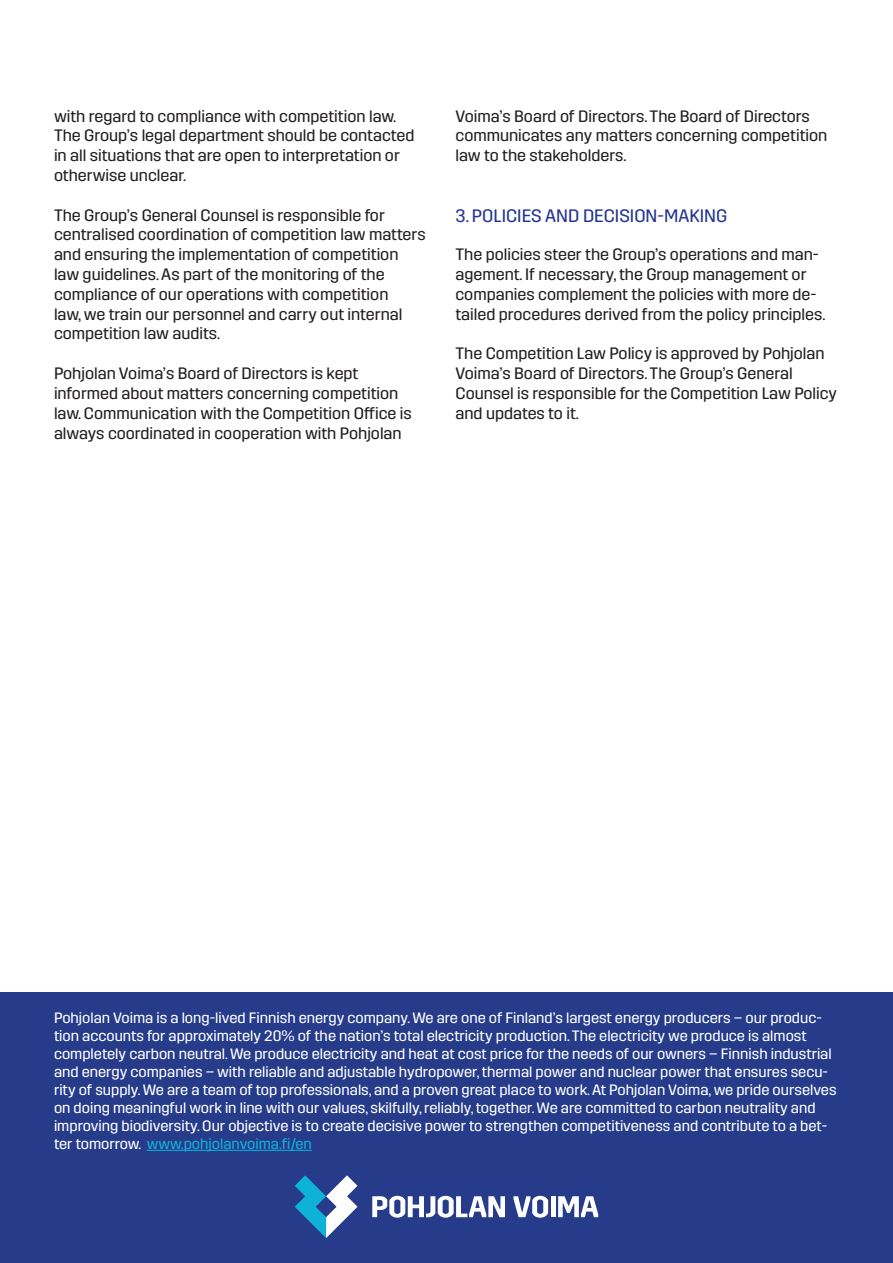
<style>
.page{position:relative;width:893px;height:1263px;background:#fff}
.page>*{position:absolute;margin:0;border:0;box-sizing:border-box;transform-origin:0 0}
.t1{font:18px "Trim";color:#263692}
.t2{font:16.5px/19.8px "Trim";color:#231f20}
.t3{font:15px/18px "Trim";color:#fff}
.s1{color:#0eb2d7}
</style>
<div class="page">
<div style="left:0;top:993px;width:893px;height:270px;background:#263c8b"></div>
<svg style="left:295px;top:1175px;width:62px;height:63px"></svg>
<svg style="left:372px;top:1196px;width:133px;height:21px"></svg>
<svg style="left:513px;top:1196px;width:35px;height:21px"></svg>
<hr style="left:551px;top:1196px;width:4px;height:21px;background:#fff">
<svg style="left:558px;top:1196px;width:40px;height:21px"></svg>
<hr style="left:147px;top:1150px;width:165px;height:1px;background:#0eb2d7">
<p class="t2" style="left:54px;top:106px;width:362px">with regard to compliance with competition law.<br>The Group’s legal department should be contacted in all situations that are open to interpretation or otherwise unclear.</p>
<p class="t2" style="left:54px;top:205px;width:373px">The Group’s General Counsel is responsible for centralised coordination of competition law matters and ensuring the implementation of competition law guidelines. As part of the monitoring of the compliance of our operations with competition<br>law, we train our personnel and carry out internal competition law audits.</p>
<p class="t2" style="left:54px;top:364px;width:359px">Pohjolan Voima’s Board of Directors is kept informed about matters concerning competition law. Communication with the Competition Office is always coordinated in cooperation with Pohjolan</p>
<p class="t2" style="left:455px;top:106px;width:373px">Voima’s Board of Directors. The Board of Directors communicates any matters concerning competition law to the stakeholders.</p>
<p class="t1" style="left:455px;top:206px;width:273px">3. POLICIES AND DECISION-MAKING</p>
<p class="t2" style="left:455px;top:245px;width:372px">The policies steer the Group’s operations and man&shy;agement. If necessary, the Group management or companies complement the policies with more de&shy;tailed procedures derived from the policy principles.</p>
<p class="t2" style="left:455px;top:344px;width:383px">The Competition Law Policy is approved by Pohjolan Voima’s Board of Directors. The Group’s General Counsel is responsible for the Competition Law Policy and updates to it.</p>
<p class="t3" style="left:54px;top:1008px;width:784px">Pohjolan Voima is a long-lived Finnish energy company. We are one of Finland’s largest energy producers – our produc&shy;tion accounts for approximately 20% of the nation’s total electricity production. The electricity we produce is almost completely carbon neutral. We produce electricity and heat at cost price for the needs of our owners – Finnish industrial and energy companies – with reliable and adjustable hydropower, thermal power and nuclear power that ensures secu&shy;rity of supply. We are a team of top professionals, and a proven great place to work. At Pohjolan Voima, we pride ourselves on doing meaningful work in line with our values, skilfully, reliably, together. We are committed to carbon neutrality and improving biodiversity. Our objective is to create decisive power to strengthen competitiveness and contribute to a bet&shy;ter tomorrow. <span class="s1">www.pohjolanvoima.fi/en</span></p>
</div>
